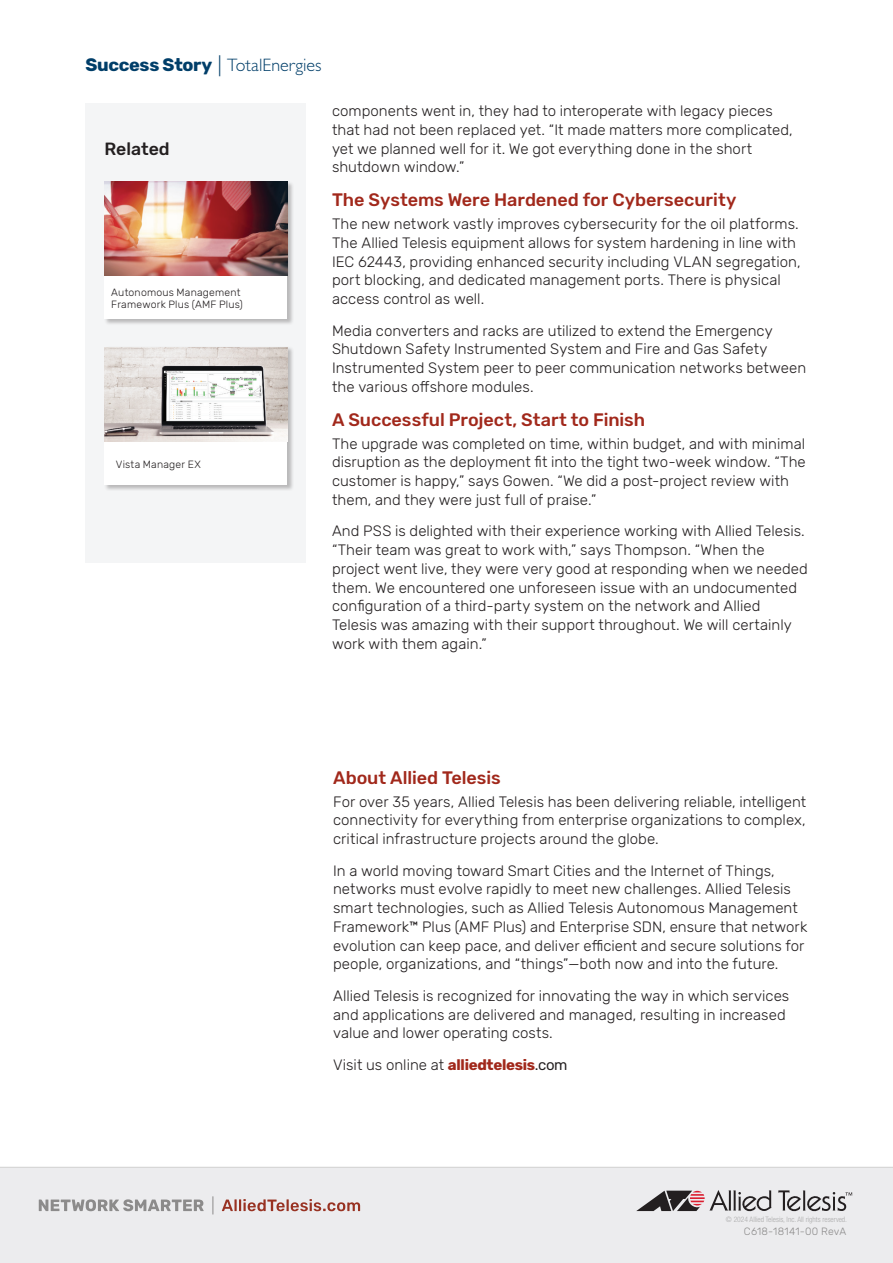
<style>
.page{position:relative;width:893px;height:1263px;background:#fff}
.page>*{position:absolute;margin:0;border:0;box-sizing:border-box;transform-origin:0 0}
.t1{font:500 18px "Rubik";letter-spacing:-.005em;color:#a1281b}
.t2{font:300 18px "Gill Sans Std";color:#003e69}
.t3{font:500 17.7px "Rubik";color:#231f20}
.t4{font:300 15px/18.8px "Rubik";color:#231f20}
.t5{font:300 10.5px/12.6px "Rubik";letter-spacing:.015em;color:#231f20}
.t6{font:300 10.5px "Rubik";letter-spacing:.025em;color:#8c8b8b}
.t7{font:300 condensed 7.5px "Helvetica Neue";color:#acacac}
.s1{font-family:"Rubik";font-weight:700}
.s2{font-size:21px}
.s3{font-weight:700;color:#a1281b}
.s4{font-weight:400}
</style>
<div class="page">
<div style="left:0;top:1167px;width:893px;height:96px;background:#ececee"></div>
<svg style="left:222px;top:1199px;width:138px;height:12px;background:#cba4a0"></svg>
<svg style="left:39px;top:1196px;width:174px;height:24px;background:#d2d2d4"></svg>
<svg style="left:636px;top:1190px;width:216px;height:28px;background:#b8b4b6"></svg>
<div style="left:85px;top:103px;width:220px;height:460px;background:#f4f5f6"></div>
<div style="left:104px;top:347px;width:190px;height:144px;background:#231f20;opacity:.28"></div>
<div style="left:105px;top:347px;width:182px;height:138px;background:#fff"></div>
<img style="left:105px;top:347px;width:182px;height:94px">
<div style="left:104px;top:181px;width:190px;height:144px;background:#231f20;opacity:.28"></div>
<div style="left:105px;top:182px;width:182px;height:137px;background:#fff"></div>
<img style="left:105px;top:182px;width:182px;height:94px">
<p class="t2" style="left:86px;top:55px;width:237px"><span class="s1">Success Story</span> <span class="s2">|</span> TotalEnergies</p>
<p class="t3" style="left:105px;top:138px;width:67px">Related</p>
<p class="t5" style="left:111px;top:286px;width:133px">Autonomous Management<br>Framework Plus (AMF Plus)</p>
<p class="t5" style="left:116px;top:458px;width:87px">Vista Manager EX</p>
<p class="t4" style="left:332px;top:102px;width:462px">components went in, they had to interoperate with legacy pieces that had not been replaced yet. “It made matters more complicated, yet we planned well for it. We got everything done in the short shutdown window.”</p>
<p class="t1" style="left:332px;top:189px;width:406px">The Systems Were Hardened for Cybersecurity</p>
<p class="t4" style="left:332px;top:215px;width:470px">The new network vastly improves cybersecurity for the oil platforms.<br>The Allied Telesis equipment allows for system hardening in line with IEC 62443, providing enhanced security including VLAN segregation, port blocking, and dedicated management ports. There is physical access control as well.</p>
<p class="t4" style="left:332px;top:321px;width:476px">Media converters and racks are utilized to extend the Emergency Shutdown Safety Instrumented System and Fire and Gas Safety Instrumented System peer to peer communication networks between the various offshore modules.</p>
<p class="t1" style="left:332px;top:409px;width:315px">A Successful Project, Start to Finish</p>
<p class="t4" style="left:332px;top:434px;width:475px">The upgrade was completed on time, within budget, and with minimal disruption as the deployment fit into the tight two-week window. “The customer is happy,” says Gowen. “We did a post-project review with them, and they were just full of praise.”</p>
<p class="t4" style="left:332px;top:522px;width:477px">And PSS is delighted with their experience working with Allied Telesis. “Their team was great to work with,” says Thompson. “When the project went live, they were very good at responding when we needed them. We encountered one unforeseen issue with an undocumented configuration of a third-party system on the network and Allied Telesis was amazing with their support throughout. We will certainly work with them again.”</p>
<p class="t1" style="left:333px;top:767px;width:169px">About Allied Telesis</p>
<p class="t4" style="left:333px;top:792px;width:475px;text-align:justify">For over 35 years, Allied Telesis has been delivering reliable, intelligent connectivity for everything from enterprise organizations to complex, critical infrastructure projects around the globe.</p>
<p class="t4" style="left:333px;top:861px;width:476px">In a world moving toward Smart Cities and the Internet of Things, networks must evolve rapidly to meet new challenges. Allied Telesis smart technologies, such as Allied Telesis Autonomous Management Framework™ Plus (AMF Plus) and Enterprise SDN, ensure that network evolution can keep pace, and deliver efficient and secure solutions for people, organizations, and “things”—both now and into the future.</p>
<p class="t4" style="left:333px;top:987px;width:458px">Allied Telesis is recognized for innovating the way in which services and applications are delivered and managed, resulting in increased value and lower operating costs.</p>
<p class="t4" style="left:333px;top:1056px;width:236px">Visit us online at <span class="s3">alliedtelesis</span><span class="s4">.com</span></p>
<p class="t7" style="left:726px;top:1215px;width:123px">© 2024 Allied Telesis, Inc. All rights reserved.</p>
<p class="t6" style="left:744px;top:1225px;width:104px">C618-18141-00 RevA</p>
</div>
